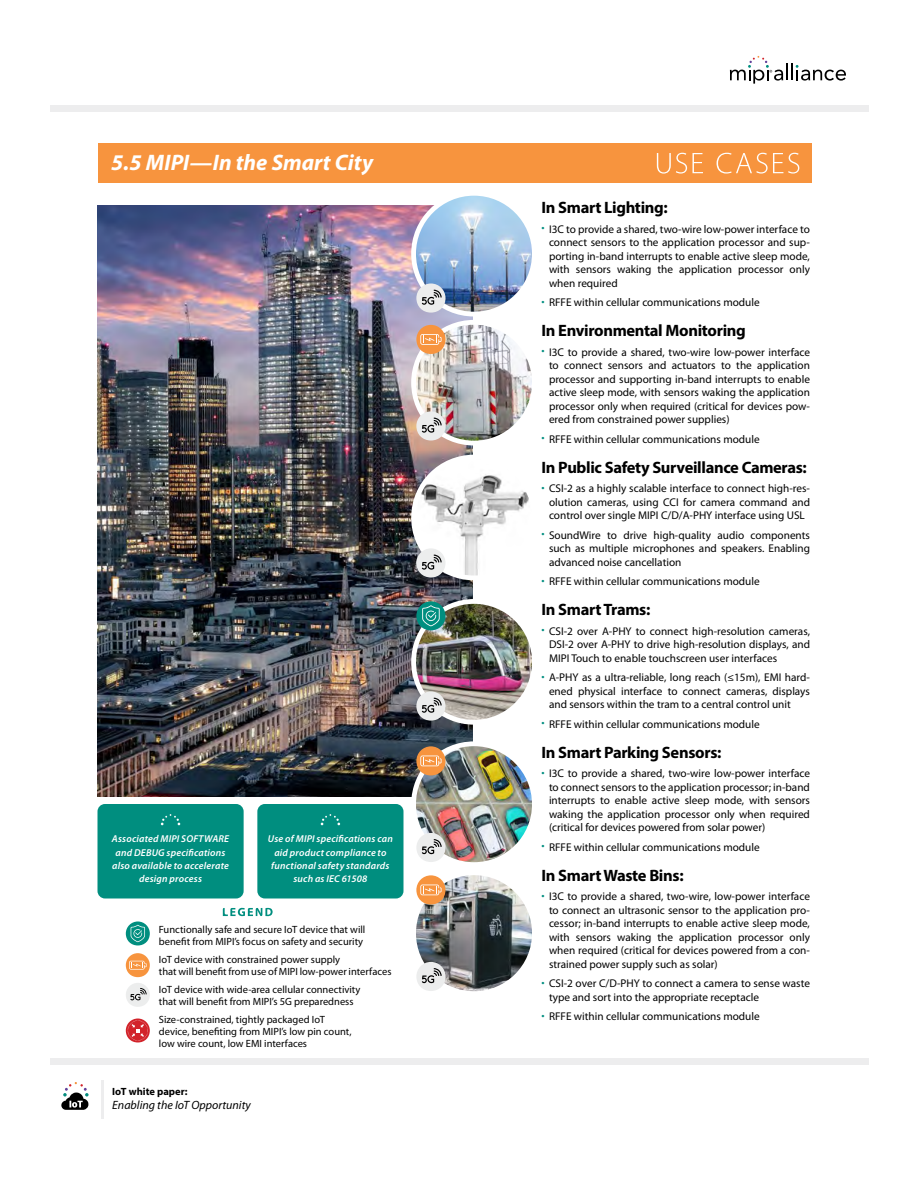
<style>
.page{position:relative;width:918px;height:1188px;background:#fff}
.page>*{position:absolute;margin:0;border:0;box-sizing:border-box;transform-origin:0 0}
.t1{font:italic 700 22.5px "Myriad Pro";color:#fff}
.t2{font:700 16.5px "Myriad Pro";letter-spacing:-.02em;color:#000}
.t3{font:italic 12px "Myriad Pro";color:#000}
.t4{font:11.25px/13.5px "Myriad Pro";color:#000;text-align:justify}
.t5{font:10.5px/12px "Myriad Pro";color:#000}
.t6{font:700 10.5px "Myriad Pro";color:#000}
.t7{font:italic 600 10.05px/13.4px "Myriad Pro";letter-spacing:.02em;color:#fff;text-align:center}
.s1{color:#018e80}
</style>
<div class="page">
<div style="left:50px;top:105px;width:818px;height:6px;background:#ededee"></div>
<div style="left:50px;top:1058px;width:818px;height:7px;background:#ededee"></div>
<hr style="left:102px;top:1080px;width:2px;height:38px;background:#ededee">
<svg style="left:730px;top:56px;width:116px;height:28px"></svg>
<svg style="left:61px;top:1082px;width:28px;height:28px"></svg>
<div style="left:98px;top:143px;width:714px;height:40px;background:#f7943e"></div>
<svg style="left:657px;top:153px;width:142px;height:21px"></svg>
<img style="left:98px;top:206px;width:374px;height:590px">
<img style="left:414px;top:193px;width:120px;height:121px;border-radius:60px">
<div style="left:411px;top:191px;width:126px;height:126px;border:5px solid #fff;border-radius:50%"></div>
<img style="left:414px;top:457px;width:120px;height:121px;border-radius:60px">
<div style="left:411px;top:455px;width:126px;height:125px;border:5px solid #fff;border-radius:50%"></div>
<img style="left:414px;top:322px;width:117px;height:120px">
<div style="left:411px;top:320px;width:126px;height:126px;border:5px solid #fff;border-radius:50%"></div>
<img style="left:414px;top:601px;width:120px;height:121px;border-radius:60px">
<div style="left:411px;top:599px;width:126px;height:126px;border:5px solid #fff;border-radius:50%"></div>
<div style="left:257px;top:804px;width:146px;height:94px;background:#008e7f;border-radius:7px"></div>
<div style="left:98px;top:804px;width:146px;height:94px;background:#008e7f;border-radius:7px"></div>
<svg style="left:161px;top:814px;width:19px;height:11px"></svg>
<svg style="left:321px;top:814px;width:19px;height:11px"></svg>
<div style="left:416px;top:325px;width:29px;height:29px;background:#f7943e;border-radius:50%"></div>
<svg style="left:420px;top:334px;width:22px;height:11px"></svg>
<img style="left:414px;top:744px;width:120px;height:121px;border-radius:60px">
<div style="left:411px;top:741px;width:126px;height:126px;border:5px solid #fff;border-radius:50%"></div>
<div style="left:416px;top:746px;width:29px;height:29px;background:#f7943e;border-radius:50%"></div>
<svg style="left:420px;top:756px;width:22px;height:10px"></svg>
<div style="left:416px;top:601px;width:29px;height:29px;background:#008e7f;border-radius:50%"></div>
<svg style="left:422px;top:605px;width:18px;height:21px"></svg>
<div style="left:416px;top:284px;width:30px;height:29px;background:#eceded;border-radius:50%"></div>
<svg style="left:422px;top:290px;width:20px;height:15px"></svg>
<div style="left:416px;top:411px;width:30px;height:30px;background:#eceded;border-radius:50%"></div>
<svg style="left:422px;top:418px;width:20px;height:15px"></svg>
<div style="left:416px;top:548px;width:30px;height:30px;background:#eceded;border-radius:50%"></div>
<svg style="left:422px;top:555px;width:20px;height:15px"></svg>
<div style="left:416px;top:691px;width:30px;height:30px;background:#eceded;border-radius:50%"></div>
<svg style="left:422px;top:698px;width:20px;height:15px"></svg>
<div style="left:416px;top:833px;width:30px;height:29px;background:#eceded;border-radius:50%"></div>
<svg style="left:422px;top:839px;width:20px;height:15px"></svg>
<img style="left:414px;top:873px;width:120px;height:121px;border-radius:60px">
<div style="left:411px;top:870px;width:126px;height:126px;border:5px solid #fff;border-radius:50%"></div>
<div style="left:416px;top:875px;width:29px;height:29px;background:#f7943e;border-radius:50%"></div>
<svg style="left:420px;top:885px;width:22px;height:10px"></svg>
<div style="left:416px;top:962px;width:30px;height:29px;background:#eceded;border-radius:50%"></div>
<svg style="left:422px;top:968px;width:20px;height:15px"></svg>
<div style="left:126px;top:922px;width:24px;height:23px;background:#008e7f;border-radius:50%"></div>
<svg style="left:131px;top:925px;width:14px;height:17px"></svg>
<div style="left:126px;top:953px;width:24px;height:24px;background:#f7943e;border-radius:50%"></div>
<svg style="left:129px;top:961px;width:18px;height:9px"></svg>
<svg style="left:126px;top:1019px;width:24px;height:23px"></svg>
<svg style="left:128px;top:1020px;width:20px;height:21px"></svg>
<div style="left:126px;top:983px;width:24px;height:24px;background:#eceded;border-radius:50%"></div>
<svg style="left:130px;top:988px;width:17px;height:12px"></svg>
<svg style="left:223px;top:908px;width:50px;height:8px"></svg>
<h1 class="t1" style="left:111px;top:148px;width:264px">5.5 MIPI—In the Smart City</h1>
<p class="t7" style="left:112px;top:832px;width:119px">Associated MIPI SOFTWARE and DEBUG specifications also available to accelerate design process</p>
<p class="t7" style="left:268px;top:832px;width:126px">Use of MIPI specifications can aid product compliance to functional safety standards such as IEC 61508</p>
<p class="t5" style="left:159px;top:924px;width:208px">Functionally safe and secure IoT device that will benefit from MIPI’s focus on safety and security</p>
<p class="t5" style="left:159px;top:954px;width:234px">IoT device with constrained power supply<br>that will benefit from use of MIPI low-power interfaces</p>
<p class="t5" style="left:159px;top:984px;width:203px">IoT device with wide-area cellular connectivity that will benefit from MIPI’s 5G preparedness</p>
<p class="t5" style="left:159px;top:1014px;width:194px">Size-constrained, tightly packaged IoT device, benefiting from MIPI’s low pin count, low wire count, low EMI interfaces</p>
<p class="t6" style="left:112px;top:1084px;width:77px">IoT white paper:</p>
<p class="t3" style="left:112px;top:1097px;width:140px">Enabling the IoT Opportunity</p>
<h2 class="t2" style="left:542px;top:197px;width:128px">In Smart Lighting:</h2>
<p class="t4" style="left:549px;top:222px;width:262px;text-indent:-8px"><span class="s1">•</span> I3C to provide a shared, two-wire low-power interface to connect sensors to the application processor and sup&shy;porting in-band interrupts to enable active sleep mode, with sensors waking the application processor only when required</p>
<p class="t4" style="left:542px;top:296px;width:220px"><span class="s1">•</span> RFFE within cellular communications module</p>
<h2 class="t2" style="left:542px;top:320px;width:206px">In Environmental Monitoring</h2>
<p class="t4" style="left:549px;top:345px;width:263px;text-indent:-8px"><span class="s1">•</span> I3C to provide a shared, two-wire low-power interface to connect sensors and actuators to the application processor and supporting in-band interrupts to enable active sleep mode, with sensors waking the application processor only when required (critical for devices pow&shy;ered from constrained power supplies)</p>
<p class="t4" style="left:542px;top:432px;width:220px"><span class="s1">•</span> RFFE within cellular communications module</p>
<h2 class="t2" style="left:542px;top:457px;width:267px">In Public Safety Surveillance Cameras:</h2>
<p class="t4" style="left:549px;top:482px;width:263px;text-indent:-8px"><span class="s1">•</span> CSI-2 as a highly scalable interface to connect high-res&shy;olution cameras, using CCI for camera command and control over single MIPI C/D/A-PHY interface using USL</p>
<p class="t4" style="left:549px;top:528px;width:263px;text-indent:-8px"><span class="s1">•</span> SoundWire to drive high-quality audio components such as multiple microphones and speakers. Enabling advanced noise cancellation</p>
<p class="t4" style="left:542px;top:575px;width:220px"><span class="s1">•</span> RFFE within cellular communications module</p>
<h2 class="t2" style="left:542px;top:599px;width:110px">In Smart Trams:</h2>
<p class="t4" style="left:549px;top:624px;width:263px;text-indent:-8px"><span class="s1">•</span> CSI-2 over A-PHY to connect high-resolution cameras, DSI-2 over A-PHY to drive high-resolution displays, and MIPI Touch to enable touchscreen user interfaces</p>
<p class="t4" style="left:549px;top:671px;width:263px;text-indent:-8px"><span class="s1">•</span> A-PHY as a ultra-reliable, long reach (≤15m), EMI hard&shy;ened physical interface to connect cameras, displays and sensors within the tram to a central control unit</p>
<p class="t4" style="left:542px;top:717px;width:220px"><span class="s1">•</span> RFFE within cellular communications module</p>
<h2 class="t2" style="left:542px;top:742px;width:181px">In Smart Parking Sensors:</h2>
<p class="t4" style="left:549px;top:767px;width:263px;text-indent:-8px"><span class="s1">•</span> I3C to provide a shared, two-wire low-power interface to connect sensors to the application processor; in-band interrupts to enable active sleep mode, with sensors waking the application processor only when required (critical for devices powered from solar power)</p>
<p class="t4" style="left:542px;top:840px;width:220px"><span class="s1">•</span> RFFE within cellular communications module</p>
<h2 class="t2" style="left:542px;top:865px;width:144px">In Smart Waste Bins:</h2>
<p class="t4" style="left:549px;top:890px;width:263px;text-indent:-8px"><span class="s1">•</span> I3C to provide a shared, two-wire, low-power interface to connect an ultrasonic sensor to the application pro&shy;cessor; in-band interrupts to enable active sleep mode, with sensors waking the application processor only when required (critical for devices powered from a con&shy;strained power supply such as solar)</p>
<p class="t4" style="left:549px;top:977px;width:263px;text-indent:-8px"><span class="s1">•</span> CSI-2 over C/D-PHY to connect a camera to sense waste type and sort into the appropriate receptacle</p>
<p class="t4" style="left:542px;top:1010px;width:220px"><span class="s1">•</span> RFFE within cellular communications module</p>
</div>
